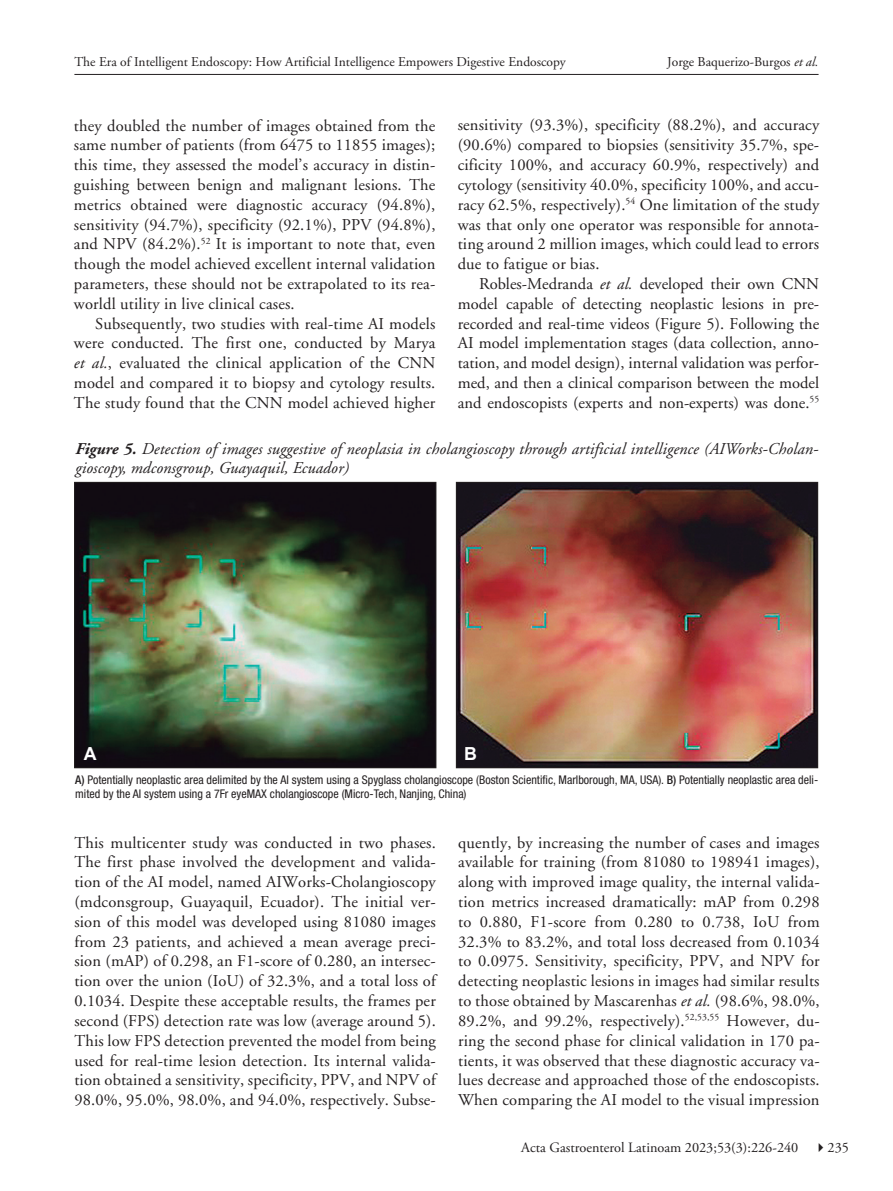
<style>
.page{position:relative;width:893px;height:1191px;background:#fff}
.page>*{position:absolute;margin:0;border:0;box-sizing:border-box;transform-origin:0 0}
.epigrafe_figura{font:700 18px "Arial";color:#fff}
.General{font:16.5px/19.8px "Adobe Garamond";letter-spacing:.01em;color:#231f20;text-align:justify}
.descripcion_tablas{font:italic 16.5px/19.5px "Adobe Garamond";letter-spacing:.005em;color:#231f20}
.t1{font:14.25px "Adobe Garamond Pro";color:#231f20}
.t2{font:13.5px "Adobe Garamond";color:#231f20}
.descripcion_tablas-2{font:condensed 12px/13.5px "Helvetica Neue LT Std";color:#231f20}
.s1{font-style:italic}
.s2{font-weight:700}
.s3{font-weight:500}
</style>
<div class="page">
<hr style="left:74px;top:74px;width:745px;height:1px;background:#231f20">
<img style="left:76px;top:484px;width:358px;height:282px">
<div style="left:74px;top:482px;width:362px;height:286px;border:1px solid #231f20"></div>
<img style="left:458px;top:484px;width:358px;height:282px">
<div style="left:456px;top:482px;width:362px;height:286px;border:1px solid #231f20"></div>
<p class="t2" style="left:74px;top:55px;width:493px">The Era of Intelligent Endoscopy: How Artificial Intelligence Empowers Digestive Endoscopy</p>
<p class="t2" style="left:667px;top:55px;width:153px">Jorge Baquerizo-Burgos <span class="s1">et al.</span></p>
<p class="General" style="left:74px;top:116px;width:363px">they doubled the number of images obtained from the same number of patients (from 6475 to 11855 images); this time, they assessed the model’s accuracy in distin&shy;guishing between benign and malignant lesions. The metrics obtained were diagnostic accuracy (94.8%), sensitivity (94.7%), specificity (92.1%), PPV (94.8%), and NPV (84.2%).<sup>52</sup> It is important to note that, even though the model achieved excellent internal validation parameters, these should not be extrapolated to its rea&shy;worldl utility in live clinical cases.</p>
<p class="General" style="left:74px;top:314px;width:363px;text-indent:21px">Subsequently, two studies with real-time AI models were conducted. The first one, conducted by Marya <span class="s1">et al.</span>, evaluated the clinical application of the CNN model and compared it to biopsy and cytology results.<br>The study found that the CNN model achieved higher</p>
<p class="General" style="left:458px;top:116px;width:363px">sensitivity (93.3%), specificity (88.2%), and accuracy (90.6%) compared to biopsies (sensitivity 35.7%, spe&shy;cificity 100%, and accuracy 60.9%, respectively) and cytology (sensitivity 40.0%, specificity 100%, and accu&shy;racy 62.5%, respectively).<sup>54</sup> One limitation of the study was that only one operator was responsible for annota&shy;ting around 2 million images, which could lead to errors due to fatigue or bias.</p>
<p class="General" style="left:458px;top:274px;width:363px;text-indent:21px">Robles-Medranda <span class="s1">et al.</span> developed their own CNN model capable of detecting neoplastic lesions in pre&shy;recorded and real-time videos (Figure 5). Following the AI model implementation stages (data collection, anno&shy;tation, and model design), internal validation was perfor&shy;med, and then a clinical comparison between the model and endoscopists (experts and non-experts) was done.<sup>55</sup></p>
<p class="descripcion_tablas" style="left:75px;top:439px;width:744px"><span class="s2">Figure 5.</span> Detection of images suggestive of neoplasia in cholangioscopy through artificial intelligence (AIWorks-Cholan&shy;gioscopy, mdconsgroup, Guayaquil, Ecuador)</p>
<p class="epigrafe_figura" style="left:84px;top:741px;width:14px">A</p>
<p class="epigrafe_figura" style="left:464px;top:741px;width:14px">B</p>
<p class="descripcion_tablas-2" style="left:75px;top:773px;width:745px"><span class="s3">A)</span> Potentially neoplastic area delimited by the AI system using a Spyglass cholangioscope (Boston Scientific, Marlborough, MA, USA). <span class="s3">B)</span> Potentially neoplastic area deli&shy;mited by the AI system using a 7Fr eyeMAX cholangioscope (Micro-Tech, Nanjing, China)</p>
<p class="General" style="left:74px;top:833px;width:363px">This multicenter study was conducted in two phases.<br>The first phase involved the development and valida&shy;tion of the AI model, named AIWorks-Cholangioscopy (mdconsgroup, Guayaquil, Ecuador). The initial ver&shy;sion of this model was developed using 81080 images from 23 patients, and achieved a mean average preci&shy;sion (mAP) of 0.298, an F1-score of 0.280, an intersec&shy;tion over the union (IoU) of 32.3%, and a total loss of 0.1034. Despite these acceptable results, the frames per second (FPS) detection rate was low (average around 5).<br>This low FPS detection prevented the model from being used for real-time lesion detection. Its internal valida&shy;tion obtained a sensitivity, specificity, PPV, and NPV of 98.0%, 95.0%, 98.0%, and 94.0%, respectively. Subse-</p>
<p class="General" style="left:458px;top:833px;width:363px">quently, by increasing the number of cases and images available for training (from 81080 to 198941 images), along with improved image quality, the internal valida&shy;tion metrics increased dramatically: mAP from 0.298 to 0.880, F1-score from 0.280 to 0.738, IoU from 32.3% to 83.2%, and total loss decreased from 0.1034 to 0.0975. Sensitivity, specificity, PPV, and NPV for detecting neoplastic lesions in images had similar results to those obtained by Mascarenhas <span class="s1">et al.</span> (98.6%, 98.0%, 89.2%, and 99.2%, respectively).<sup>52,53,55</sup> However, du&shy;ring the second phase for clinical validation in 170 pa&shy;tients, it was observed that these diagnostic accuracy va&shy;lues decrease and approached those of the endoscopists.<br>When comparing the AI model to the visual impression</p>
<p class="t1" style="left:521px;top:1139px;width:329px">Acta Gastroenterol Latinoam 2023;53(3):226-240 ✔235</p>
</div>
